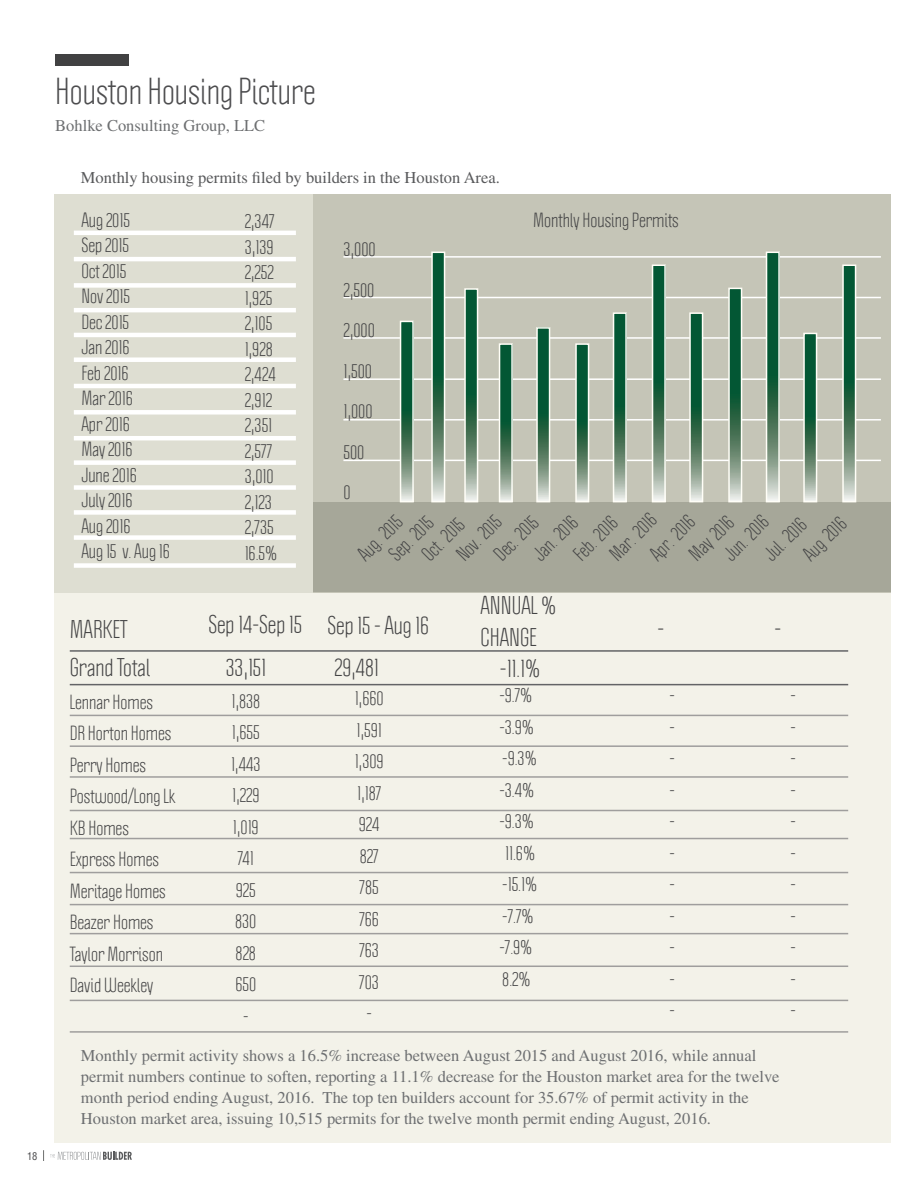
<style>
.page{position:relative;width:918px;height:1188px;background:#fff}
.page>*{position:absolute;margin:0;border:0;box-sizing:border-box;transform-origin:0 0}
.t1{font:33px "Politica";color:#4d4d4f}
.t2{font:22.5px/37.5px "Politica";color:#444445}
.t3{font:18px/31.5px "Politica";color:#444445}
.t4{font:16.5px/21px "Times";color:#6d6f71}
.t5{font:16.5px "Times";color:#58595b}
.t6{font:condensed 10.5px "Helvetica";color:#4d4d4f}
</style>
<div class="page">
<svg style="left:50px;top:1151px;width:82px;height:9px"></svg>
<div style="left:54px;top:194px;width:837px;height:949px;background:#f3f2e9"></div>
<div style="left:54px;top:194px;width:837px;height:398px;background:#deded2"></div>
<div style="left:313px;top:194px;width:578px;height:398px;background:#c5c5b7"></div>
<div style="left:313px;top:502px;width:578px;height:90px;background:#a6a799"></div>
<hr style="left:74px;top:231px;width:222px;height:4px;background:#fff">
<hr style="left:74px;top:257px;width:222px;height:4px;background:#fff">
<div style="left:74px;top:283px;width:222px;height:5px;background:#fff"></div>
<hr style="left:74px;top:308px;width:222px;height:4px;background:#fff">
<hr style="left:74px;top:333px;width:222px;height:4px;background:#fff">
<div style="left:74px;top:357px;width:222px;height:5px;background:#fff"></div>
<hr style="left:74px;top:384px;width:222px;height:4px;background:#fff">
<div style="left:74px;top:410px;width:222px;height:5px;background:#fff"></div>
<hr style="left:74px;top:436px;width:222px;height:4px;background:#fff">
<div style="left:74px;top:460px;width:222px;height:5px;background:#fff"></div>
<div style="left:74px;top:485px;width:222px;height:5px;background:#fff"></div>
<div style="left:74px;top:510px;width:222px;height:5px;background:#fff"></div>
<div style="left:74px;top:535px;width:222px;height:5px;background:#fff"></div>
<div style="left:74px;top:563px;width:222px;height:5px;background:#fff"></div>
<hr style="left:343px;top:460px;width:538px;height:1px;background:#fff">
<hr style="left:343px;top:419px;width:538px;height:2px;background:#fff">
<hr style="left:343px;top:378px;width:538px;height:2px;background:#fff">
<hr style="left:343px;top:337px;width:538px;height:2px;background:#fff">
<hr style="left:343px;top:297px;width:538px;height:1px;background:#fff">
<hr style="left:343px;top:256px;width:538px;height:2px;background:#fff">
<hr style="left:70px;top:650px;width:778px;height:2px;background:#636466">
<hr style="left:70px;top:684px;width:778px;height:1px;background:#636466">
<hr style="left:70px;top:715px;width:778px;height:1px;background:#9f9e9d">
<hr style="left:70px;top:745px;width:778px;height:2px;background:#9f9e9d">
<hr style="left:70px;top:776px;width:778px;height:2px;background:#9f9e9d">
<hr style="left:70px;top:810px;width:778px;height:1px;background:#9f9e9d">
<hr style="left:70px;top:838px;width:778px;height:1px;background:#9f9e9d">
<hr style="left:70px;top:872px;width:778px;height:1px;background:#9f9e9d">
<hr style="left:70px;top:904px;width:778px;height:1px;background:#9f9e9d">
<hr style="left:70px;top:933px;width:778px;height:1px;background:#9f9e9d">
<hr style="left:70px;top:966px;width:778px;height:1px;background:#9f9e9d">
<hr style="left:70px;top:1000px;width:778px;height:1px;background:#9f9e9d">
<div style="left:55px;top:54px;width:73px;height:11px;background:#414142"></div>
<hr style="left:70px;top:1031px;width:778px;height:2px;background:#9f9e9d">
<svg style="left:403px;top:324px;width:8px;height:175px"></svg>
<div style="left:400px;top:321px;width:14px;height:181px;border:2px solid #fffef7"></div>
<svg style="left:434px;top:255px;width:8px;height:244px;background:#357153"></svg>
<div style="left:431px;top:252px;width:14px;height:250px;border:2px solid #fffef7"></div>
<svg style="left:467px;top:291px;width:8px;height:208px;background:#347053"></svg>
<div style="left:464px;top:288px;width:14px;height:214px;border:2px solid #fffef7"></div>
<svg style="left:502px;top:346px;width:8px;height:153px"></svg>
<div style="left:499px;top:343px;width:14px;height:159px;border:2px solid #fffef7"></div>
<svg style="left:539px;top:330px;width:8px;height:169px"></svg>
<div style="left:536px;top:327px;width:14px;height:175px;border:2px solid #fffef7"></div>
<svg style="left:578px;top:346px;width:8px;height:153px"></svg>
<div style="left:575px;top:343px;width:14px;height:159px;border:2px solid #fffef7"></div>
<svg style="left:616px;top:315px;width:8px;height:184px"></svg>
<div style="left:613px;top:312px;width:14px;height:190px;border:2px solid #fffef7"></div>
<svg style="left:655px;top:268px;width:8px;height:231px;background:#357053"></svg>
<div style="left:652px;top:265px;width:14px;height:237px;border:2px solid #fffef7"></div>
<svg style="left:692px;top:315px;width:8px;height:184px"></svg>
<div style="left:689px;top:312px;width:14px;height:190px;border:2px solid #fffef7"></div>
<svg style="left:731px;top:291px;width:8px;height:208px;background:#347053"></svg>
<div style="left:728px;top:288px;width:14px;height:214px;border:2px solid #fffef7"></div>
<svg style="left:769px;top:255px;width:8px;height:244px;background:#357153"></svg>
<div style="left:766px;top:252px;width:14px;height:250px;border:2px solid #fffef7"></div>
<svg style="left:806px;top:336px;width:8px;height:163px"></svg>
<div style="left:803px;top:333px;width:14px;height:169px;border:2px solid #fffef7"></div>
<svg style="left:845px;top:268px;width:8px;height:231px;background:#357053"></svg>
<div style="left:842px;top:265px;width:14px;height:237px;border:2px solid #fffef7"></div>
<p class="t6" style="left:27px;top:1149px;width:12px">18</p>
<h1 class="t1" style="left:55px;top:70px;width:262px">Houston Housing Picture</h1>
<p class="t4" style="left:55px;top:115px;width:211px">Bohlke Consulting Group, LLC</p>
<p class="t5" style="left:81px;top:168px;width:420px">Monthly housing permits filed by builders in the Houston Area.</p>
<p class="t3" style="left:81px;top:207px;width:90px;line-height:25.5px">Aug 2015<br>Sep 2015<br>Oct 2015<br>Nov 2015<br>Dec 2015<br>Jan 2016<br>Feb 2016<br>Mar 2016<br>Apr 2016<br>May 2016<br>June 2016<br>July 2016<br>Aug 2016<br>Aug 15 v. Aug 16</p>
<p class="t3" style="left:245px;top:209px;width:34px;line-height:25.5px">2,347<br>3,139<br>2,252<br>1,925<br>2,105<br>1,928<br>2,424<br>2,912<br>2,351<br>2,577<br>3,010<br>2,123<br>2,735<br>16.5%</p>
<p class="t3" style="left:343px;top:234px;width:34px">3,000</p>
<p class="t3" style="left:343px;top:274px;width:32px">2,500</p>
<p class="t3" style="left:343px;top:315px;width:33px">2,000</p>
<p class="t3" style="left:343px;top:355px;width:30px">1,500</p>
<p class="t3" style="left:343px;top:396px;width:31px">1,000</p>
<p class="t3" style="left:343px;top:436px;width:22px">500</p>
<p class="t3" style="left:343px;top:477px;width:9px">0</p>
<p class="t3" style="left:533px;top:204px;width:147px">Monthly Housing Permits</p>
<p class="t3" style="left:602px;top:546px;width:59px;rotate:-45deg">Mar. 2016</p>
<p class="t3" style="left:716px;top:546px;width:56px;rotate:-45deg">Jun. 2016</p>
<p class="t3" style="left:449px;top:546px;width:56px;rotate:-45deg">Nov. 2015</p>
<p class="t3" style="left:350px;top:546px;width:56px;rotate:-45deg">Aug. 2015</p>
<p class="t3" style="left:642px;top:546px;width:56px;rotate:-45deg">Apr. 2016</p>
<p class="t3" style="left:525px;top:546px;width:56px;rotate:-45deg">Jan. 2016</p>
<p class="t3" style="left:681px;top:546px;width:56px;rotate:-45deg">May 2016</p>
<p class="t3" style="left:486px;top:546px;width:55px;rotate:-45deg">Dec. 2015</p>
<p class="t3" style="left:381px;top:546px;width:55px;rotate:-45deg">Sep. 2015</p>
<p class="t3" style="left:566px;top:546px;width:54px;rotate:-45deg">Feb. 2016</p>
<p class="t3" style="left:795px;top:546px;width:54px;rotate:-45deg">Aug 2016</p>
<p class="t3" style="left:414px;top:546px;width:52px;rotate:-45deg">Oct. 2015</p>
<p class="t3" style="left:756px;top:546px;width:52px;rotate:-45deg">Jul. 2016</p>
<p class="t2" style="left:70px;top:611px;width:82px">MARKET<br>Grand Total</p>
<p class="t2" style="left:208px;top:606px;width:222px">Sep 14-Sep 15 Sep 15 - Aug 16</p>
<p class="t2" style="left:226px;top:648px;width:42px">33,151</p>
<p class="t2" style="left:335px;top:648px;width:46px">29,481</p>
<p class="t3" style="left:70px;top:686px;width:107px">Lennar Homes<br>DR Horton Homes<br>Perry Homes<br>Postwood/Long Lk<br>KB Homes<br>Express Homes<br>Meritage Homes<br>Beazer Homes<br>Taylor Morrison<br>David Weekley</p>
<p class="t3" style="left:231px;top:685px;width:31px;text-align:center">1,838<br>1,655<br>1,443<br>1,229<br>1,019<br>741<br>925<br>830<br>828<br>650 -</p>
<p class="t3" style="left:355px;top:683px;width:30px;text-align:center">1,660<br>1,591<br>1,309<br>1,187<br>924<br>827<br>785<br>766<br>763<br>703 -</p>
<p class="t2" style="left:480px;top:590px;width:77px;line-height:31.5px">ANNUAL %<br>CHANGE</p>
<p class="t2" style="left:500px;top:650px;width:42px">-11.1%</p>
<p class="t2" style="left:657px;top:609px;width:8px">-</p>
<p class="t2" style="left:774px;top:609px;width:8px">-</p>
<p class="t3" style="left:499px;top:680px;width:39px;text-align:center">-9.7% -3.9% -9.3% -3.4% -9.3%<br>11.6% -15.1% -7.7% -7.9%<br>8.2%</p>
<p class="t3" style="left:669px;top:680px;width:7px;text-align:justify">- - - - - - - - - - -</p>
<p class="t3" style="left:791px;top:680px;width:7px;text-align:justify">- - - - - - - - - - -</p>
<p class="t4" style="left:81px;top:1045px;width:700px">Monthly permit activity shows a 16.5% increase between August 2015 and August 2016, while annual permit numbers continue to soften, reporting a 11.1% decrease for the Houston market area for the twelve month period ending August, 2016. The top ten builders account for 35.67% of permit activity in the Houston market area, issuing 10,515 permits for the twelve month permit ending August, 2016.</p>
</div>
